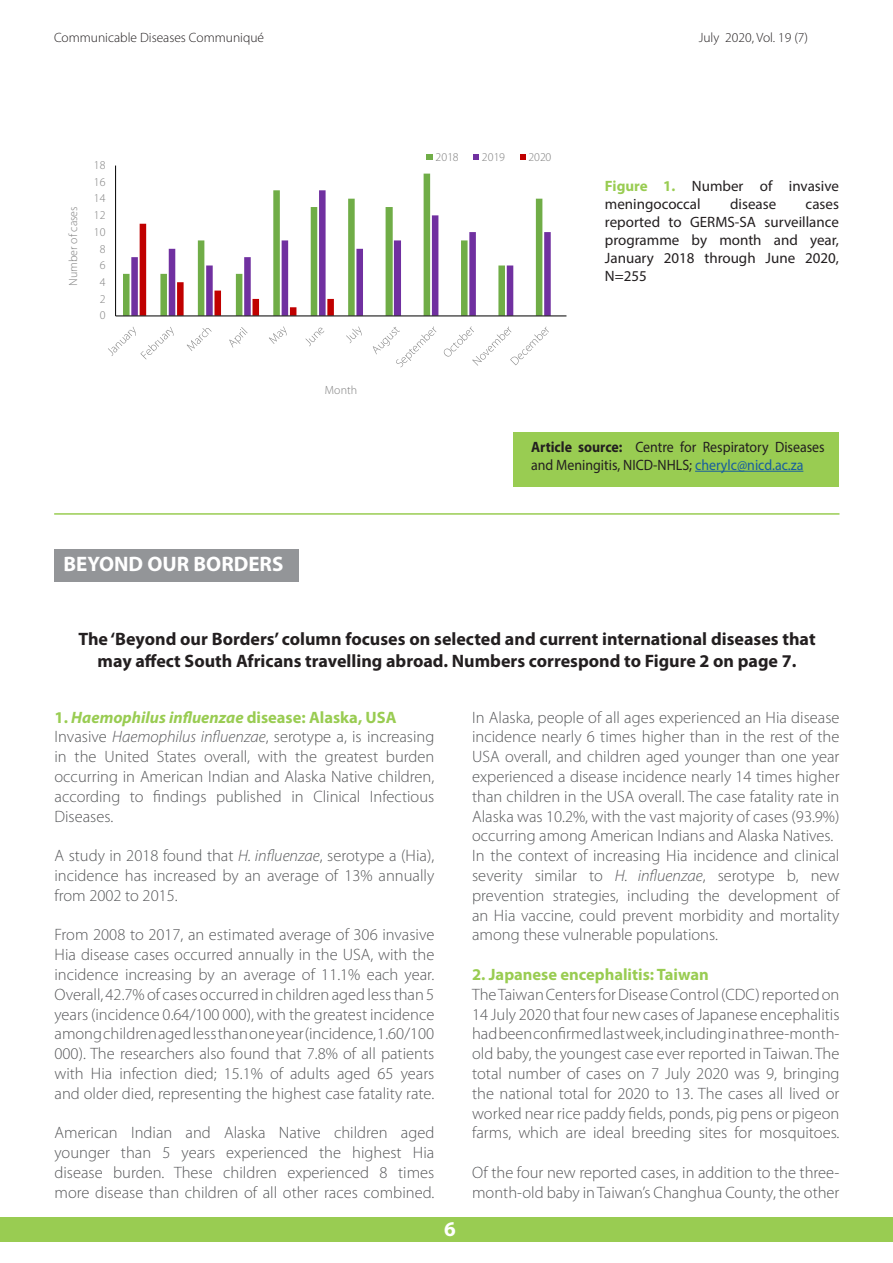
<style>
.page{position:relative;width:893px;height:1263px;background:#fff}
.page>*{position:absolute;margin:0;border:0;box-sizing:border-box;transform-origin:0 0}
.t1{font:700 21px "Myriad Pro";color:#fff}
.t2{font:700 18px/21.6px "Myriad Pro";color:#231f20;text-align:center}
.t3{font:300 16.5px/19.8px "Myriad Pro";color:#57585a;text-align:justify}
.t4{font:italic 700 16.5px "Myriad Pro";color:#99cc52}
.t5{font:700 16.5px "Myriad Pro";color:#99cc52}
.t6{font:15px/18px "Myriad Pro";color:#231f20}
.t7{font:15px/18px "Myriad Pro";color:#231f20;scale:.93 1}
.t8{font:300 13.5px "Myriad Pro";color:#231f20}
.t9{font:300 12px "Myriad Pro";letter-spacing:.01em;color:#7f7f7f}
.t10{font:300 11.85px "Myriad Pro";letter-spacing:.01em;color:#7f7f7f}
.s1{font-weight:700;color:#99cc52}
.s2{font-weight:700}
.s3{color:#175d9e}
.s4{font-style:normal}
.s5{font-style:italic}
</style>
<div class="page">
<div style="left:54px;top:549px;width:245px;height:33px;background:#939598"></div>
<div style="left:0;top:1217px;width:893px;height:25px;background:#99cc52"></div>
<svg style="left:108px;top:154px;width:459px;height:214px"></svg>
<div style="left:513px;top:432px;width:326px;height:54px;background:#99cc52"></div>
<hr style="left:695px;top:471px;width:108px;height:1px;background:#175d9e">
<hr style="left:54px;top:513px;width:785px;height:2px;background:#99cc52">
<p class="t8" style="left:54px;top:30px;width:212px">Communicable Diseases Communiqué</p>
<p class="t8" style="left:699px;top:30px;width:111px">July 2020, Vol. 19 (7)</p>
<p class="t10" style="left:67px;top:286px;width:81px;rotate:-90deg">Number of cases</p>
<p class="t9" style="left:94px;top:158px;width:13px">18</p>
<p class="t9" style="left:94px;top:175px;width:13px">16</p>
<p class="t9" style="left:94px;top:192px;width:13px">14</p>
<p class="t9" style="left:94px;top:209px;width:13px">12</p>
<p class="t9" style="left:94px;top:225px;width:13px">10</p>
<p class="t9" style="left:100px;top:242px;width:7px">8</p>
<p class="t9" style="left:100px;top:259px;width:7px">6</p>
<p class="t9" style="left:100px;top:275px;width:7px">4</p>
<p class="t9" style="left:100px;top:292px;width:7px">2</p>
<p class="t9" style="left:100px;top:309px;width:7px">0</p>
<p class="t9" style="left:325px;top:383px;width:34px">Month</p>
<p class="t1" style="left:64px;top:550px;width:221px">BEYOND OUR BORDERS</p>
<p class="t9" style="left:436px;top:150px;width:25px">2018</p>
<p class="t9" style="left:482px;top:150px;width:25px">2019</p>
<p class="t9" style="left:528px;top:150px;width:25px">2020</p>
<p class="t6" style="left:605px;top:177px;width:235px"><span class="s1">Figure 1.</span> Number of invasive meningococcal</p>
<p class="t6" style="left:730px;top:195px;width:48px">disease</p>
<p class="t6" style="left:605px;top:195px;width:236px;text-align:justify;text-indent:201px">cases reported to GERMS-SA surveillance programme by month and year, January 2018 through June 2020, N=255</p>
<p class="t7" style="left:531px;top:437px;width:317px"><span class="s2">Article source:</span> Centre for Respiratory Diseases and Meningitis, NICD-NHLS; <span class="s3">cherylc@nicd.ac.za</span></p>
<p class="t2" style="left:78px;top:627px;width:739px">The ‘Beyond our Borders’ column focuses on selected and current international diseases that may affect South Africans travelling abroad. Numbers correspond to Figure 2 on page 7.</p>
<p class="t4" style="left:55px;top:706px;width:344px"><span class="s4">1.</span> Haemophilus influenzae <span class="s4">disease: Alaska, USA</span></p>
<p class="t3" style="left:55px;top:727px;width:381px">Invasive <span class="s5">Haemophilus influenzae</span>, serotype a, is increasing in the United States overall, with the greatest burden occurring in American Indian and Alaska Native children, according to findings published in Clinical Infectious Diseases.</p>
<p class="t3" style="left:55px;top:846px;width:381px">A study in 2018 found that <span class="s5">H. influenzae</span>, serotype a (Hia), incidence has increased by an average of 13% annually from 2002 to 2015.</p>
<p class="t3" style="left:55px;top:925px;width:381px">From 2008 to 2017, an estimated average of 306 invasive Hia disease cases occurred annually in the USA, with the incidence increasing by an average of 11.1% each year.<br>Overall, 42.7% of cases occurred in children aged less than 5 years (incidence 0.64/100 000), with the greatest incidence among children aged less than one year (incidence, 1.60/100<br>000). The researchers also found that 7.8% of all patients with Hia infection died; 15.1% of adults aged 65 years and older died, representing the highest case fatality rate.</p>
<p class="t3" style="left:55px;top:1123px;width:381px">American Indian and Alaska Native children aged younger than 5 years experienced the highest Hia disease burden. These children experienced 8 times more disease than children of all other races combined.</p>
<p class="t1" style="left:444px;top:1215px;width:13px">6</p>
<p class="t3" style="left:472px;top:707px;width:369px">In Alaska, people of all ages experienced an Hia disease incidence nearly 6 times higher than in the rest of the USA overall, and children aged younger than one year experienced a disease incidence nearly 14 times higher than children in the USA overall. The case fatality rate in Alaska was 10.2%, with the vast majority of cases (93.9%) occurring among American Indians and Alaska Natives.</p>
<p class="t3" style="left:472px;top:846px;width:369px">In the context of increasing Hia incidence and clinical severity similar to <span class="s5">H. influenzae</span>, serotype b, new prevention strategies, including the development of an Hia vaccine, could prevent morbidity and mortality among these vulnerable populations.</p>
<p class="t5" style="left:472px;top:964px;width:238px">2. Japanese encephalitis: Taiwan</p>
<p class="t3" style="left:472px;top:985px;width:369px">The Taiwan Centers for Disease Control (CDC) reported on 14 July 2020 that four new cases of Japanese encephalitis had been confirmed last week, including in a three-month&shy;old baby, the youngest case ever reported in Taiwan. The total number of cases on 7 July 2020 was 9, bringing the national total for 2020 to 13. The cases all lived or worked near rice paddy fields, ponds, pig pens or pigeon farms, which are ideal breeding sites for mosquitoes.</p>
<p class="t3" style="left:472px;top:1163px;width:369px">Of the four new reported cases, in addition to the three&shy;month-old baby in Taiwan’s Changhua County, the other</p>
</div>
